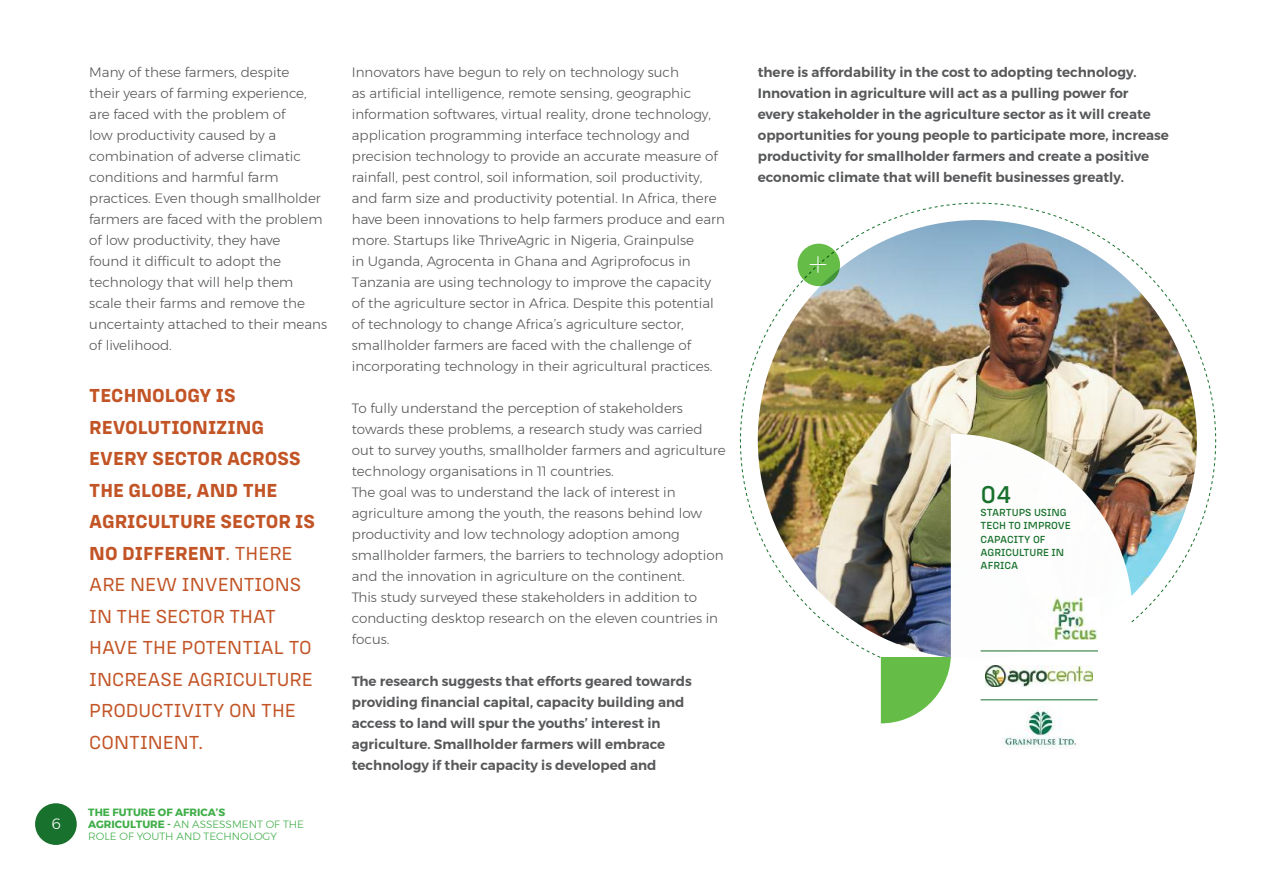
<style>
.page{position:relative;width:1263px;height:893px;background:#fff}
.page>*{position:absolute;margin:0;border:0;box-sizing:border-box;transform-origin:0 0}
.t1{font:500 25.2px "Config Alt";color:#18712c}
.t2{font:19.5px/31.5px "Config Alt";color:#c25426}
.t3{font:300 15px "Montserrat";color:#fff}
.t4{font:300 13.5px/21px "Montserrat";color:#57585a}
.t5{font:600 13.5px/21px "Montserrat";color:#57585a}
.t6{font:500 10.65px/13.4px "Config Alt";color:#18712c}
.t7{font:300 10.5px/12px "Montserrat";color:#40ae49}
.s1{font-weight:700}
</style>
<div class="page">
<div style="left:35px;top:803px;width:42px;height:42px;background:#18712c;border-radius:50%"></div>
<svg style="left:740px;top:203px;width:476px;height:476px"></svg>
<img style="left:758px;top:220px;width:439px;height:439px;border-radius:220px">
<div style="left:797px;top:244px;width:43px;height:42px;background:#65bc46;border-radius:50%"></div>
<svg style="left:810px;top:256px;width:16px;height:17px"></svg>
<svg style="left:951px;top:434px;width:181px;height:267px"></svg>
<hr style="left:981px;top:651px;width:117px;height:1px;background:#18712c">
<hr style="left:981px;top:699px;width:117px;height:1px;background:#18712c">
<img style="left:1004px;top:706px;width:73px;height:43px">
<img style="left:1049px;top:598px;width:50px;height:41px">
<img style="left:986px;top:666px;width:106px;height:20px">
<div style="left:939px;top:665px;width:25px;height:20px;background:#fff"></div>
<svg style="left:881px;top:657px;width:70px;height:66px"></svg>
<p class="t4" style="left:89px;top:61px;width:239px">Many of these farmers, despite<br>their years of farming experience, are faced with the problem of<br>low productivity caused by a combination of adverse climatic conditions and harmful farm practices. Even though smallholder farmers are faced with the problem of low productivity, they have<br>found it difficult to adopt the technology that will help them scale their farms and remove the uncertainty attached to their means of livelihood.</p>
<h2 class="t2" style="left:89px;top:380px;width:227px"><span class="s1">TECHNOLOGY IS<br>REVOLUTIONIZING<br>EVERY SECTOR ACROSS<br>THE GLOBE, AND THE<br>AGRICULTURE SECTOR IS<br>NO DIFFERENT</span>. THERE<br>ARE NEW INVENTIONS<br>IN THE SECTOR THAT<br>HAVE THE POTENTIAL TO<br>INCREASE AGRICULTURE<br>PRODUCTIVITY ON THE<br>CONTINENT.</h2>
<p class="t3" style="left:52px;top:812px;width:11px">6</p>
<p class="t7" style="left:88px;top:806px;width:217px"><span class="s1">THE FUTURE OF AFRICA’S<br>AGRICULTURE -</span> AN ASSESSMENT OF THE<br>ROLE OF YOUTH AND TECHNOLOGY</p>
<p class="t4" style="left:352px;top:61px;width:374px">Innovators have begun to rely on technology such<br>as artificial intelligence, remote sensing, geographic information softwares, virtual reality, drone technology, application programming interface technology and precision technology to provide an accurate measure of rainfall, pest control, soil information, soil productivity, and farm size and productivity potential. In Africa, there have been innovations to help farmers produce and earn more. Startups like ThriveAgric in Nigeria, Grainpulse<br>in Uganda, Agrocenta in Ghana and Agriprofocus in Tanzania are using technology to improve the capacity of the agriculture sector in Africa. Despite this potential of technology to change Africa’s agriculture sector, smallholder farmers are faced with the challenge of incorporating technology in their agricultural practices.</p>
<p class="t4" style="left:352px;top:397px;width:375px">To fully understand the perception of stakeholders towards these problems, a research study was carried out to survey youths, smallholder farmers and agriculture technology organisations in 11 countries.<br>The goal was to understand the lack of interest in agriculture among the youth, the reasons behind low productivity and low technology adoption among smallholder farmers, the barriers to technology adoption and the innovation in agriculture on the continent.<br>This study surveyed these stakeholders in addition to conducting desktop research on the eleven countries in focus.</p>
<p class="t5" style="left:352px;top:671px;width:341px">The research suggests that efforts geared towards providing financial capital, capacity building and access to land will spur the youths’ interest in agriculture. Smallholder farmers will embrace technology if their capacity is developed and</p>
<p class="t5" style="left:758px;top:62px;width:413px">there is affordability in the cost to adopting technology.<br>Innovation in agriculture will act as a pulling power for<br>every stakeholder in the agriculture sector as it will create opportunities for young people to participate more, increase productivity for smallholder farmers and create a positive economic climate that will benefit businesses greatly.</p>
<h1 class="t1" style="left:981px;top:480px;width:32px">04</h1>
<p class="t6" style="left:981px;top:506px;width:92px">STARTUPS USING<br>TECH TO IMPROVE<br>CAPACITY OF<br>AGRICULTURE IN<br>AFRICA</p>
</div>
